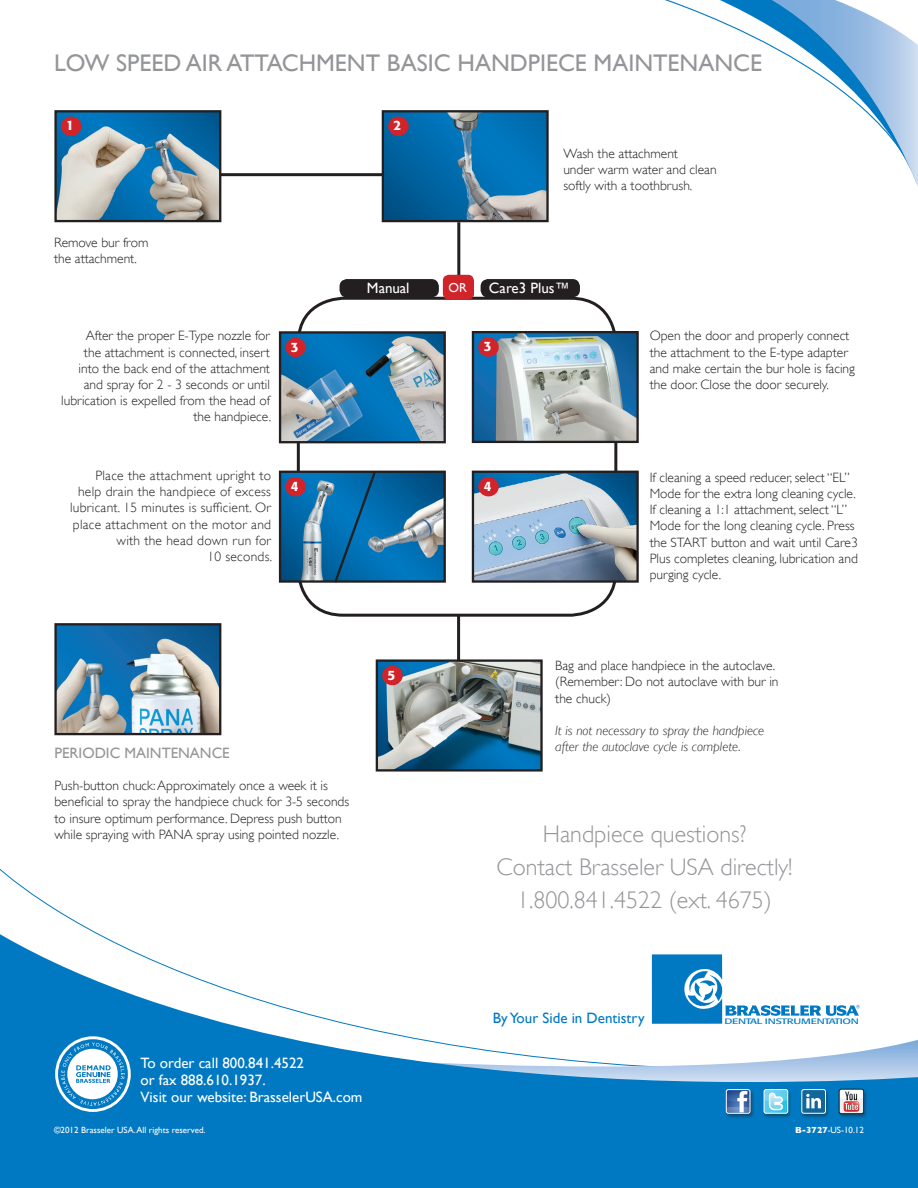
<style>
.page{position:relative;width:918px;height:1188px;background:#fff}
.page>*{position:absolute;margin:0;border:0;box-sizing:border-box;transform-origin:0 0}
.t1{font:300 24px/33px "Gill Sans";color:#939598;text-align:center}
.t2{font:24px "Gill Sans";color:#939598}
.t3{font:15px "Gill Sans";color:#fff}
.t4{font:15px "Gill Sans";color:#0079c2}
.t5{font:15px "Gill Sans";color:#939598}
.t6{font:300 13.5px/16.2px "Gill Sans";color:#231f20}
.t7{font:300 13.5px/16.2px "Gill Sans";letter-spacing:.02em;color:#231f20;text-align:right}
.t8{font:italic 300 13.5px/16.2px "Gill Sans";color:#231f20}
.t9{font:500 13.5px "Formata";color:#fff}
.t10{font:12.9px "Gill Sans";color:#fff}
.t11{font:9px "Gill Sans";color:#fff}
.t12{font:7.8px "Formata";letter-spacing:-.03em;color:#0079c2;scale:1.46 1}
.s1{font-weight:700}
</style>
<div class="page">
<hr style="left:216px;top:173px;width:166px;height:3px;background:#231f20">
<svg style="left:0;top:926px;width:918px;height:262px;fill:#0079c2"></svg>
<div style="left:297px;top:297px;width:320px;height:320px;border:3px solid #231f20;border-radius:45px"></div>
<svg style="left:652px;top:954px;width:208px;height:70px"></svg>
<img style="left:57px;top:113px;width:161px;height:106px">
<div style="left:54px;top:110px;width:167px;height:112px;border:2px solid #231f20"></div>
<div style="left:61px;top:117px;width:20px;height:19px;background:#d1232a;border-radius:50%"></div>
<img style="left:385px;top:113px;width:161px;height:106px">
<div style="left:382px;top:110px;width:167px;height:112px;border:2px solid #231f20"></div>
<div style="left:388px;top:117px;width:21px;height:19px;background:#d1232a;border-radius:50%"></div>
<img style="left:475px;top:334px;width:161px;height:106px">
<div style="left:472px;top:331px;width:167px;height:112px;border:2px solid #231f20"></div>
<div style="left:478px;top:337px;width:21px;height:20px;background:#d1232a;border-radius:50%"></div>
<img style="left:475px;top:474px;width:161px;height:106px">
<div style="left:472px;top:471px;width:167px;height:112px;border:2px solid #231f20"></div>
<div style="left:478px;top:477px;width:21px;height:19px;background:#d1232a;border-radius:50%"></div>
<img style="left:379px;top:662px;width:161px;height:107px">
<div style="left:376px;top:659px;width:167px;height:113px;border:2px solid #231f20"></div>
<div style="left:382px;top:666px;width:21px;height:19px;background:#d1232a;border-radius:50%"></div>
<img style="left:57px;top:626px;width:161px;height:106px">
<div style="left:54px;top:623px;width:167px;height:112px;border:2px solid #231f20"></div>
<hr style="left:457px;top:222px;width:3px;height:75px;background:#231f20">
<div style="left:443px;top:275px;width:31px;height:25px;background:#d1232a;border-radius:6px"></div>
<div style="left:481px;top:279px;width:99px;height:18px;background:#231f20;border-radius:7px"></div>
<div style="left:340px;top:279px;width:99px;height:18px;background:#231f20;border-radius:7px"></div>
<hr style="left:457px;top:615px;width:3px;height:46px;background:#231f20">
<svg style="left:699px;top:0;width:219px;height:186px"></svg>
<div style="left:725px;top:1089px;width:29px;height:30px;background:#231f20;opacity:.5"></div>
<div style="left:800px;top:1089px;width:30px;height:30px;background:#231f20;opacity:.5"></div>
<div style="left:762px;top:1089px;width:30px;height:30px;background:#231f20;opacity:.5"></div>
<div style="left:837px;top:1088px;width:31px;height:31px;background:#231f20;opacity:.5"></div>
<svg style="left:292px;top:1040px;width:626px;height:73px"></svg>
<div style="left:839px;top:1089px;width:25px;height:25px;border:1px solid #231f20;border-radius:2px"></div>
<div style="left:55px;top:1036px;width:76px;height:76px;border:3px solid #fff;border-radius:50%"></div>
<svg style="left:61px;top:1043px;width:64px;height:63px"></svg>
<img style="left:282px;top:334px;width:161px;height:106px">
<div style="left:279px;top:331px;width:167px;height:112px;border:2px solid #231f20"></div>
<div style="left:285px;top:338px;width:21px;height:19px;background:#d1232a;border-radius:50%"></div>
<img style="left:282px;top:474px;width:161px;height:106px">
<div style="left:279px;top:471px;width:167px;height:112px;border:2px solid #231f20"></div>
<div style="left:285px;top:477px;width:21px;height:19px;background:#d1232a;border-radius:50%"></div>
<svg style="left:332px;top:470px;width:46px;height:113px;background:#096ba7"></svg>
<p class="t2" style="left:54px;top:48px;width:710px">LOW SPEED AIR ATTACHMENT BASIC HANDPIECE MAINTENANCE</p>
<p class="t9" style="left:66px;top:117px;width:9px">1</p>
<p class="t9" style="left:394px;top:117px;width:9px">2</p>
<p class="t6" style="left:54px;top:234px;width:96px">Remove bur from the attachment.</p>
<p class="t6" style="left:563px;top:145px;width:155px">Wash the attachment<br>under warm water and clean softly with a toothbrush.</p>
<p class="t6" style="left:61px;top:328px;width:211px;text-align:right">After the proper E-Type nozzle for<br>the attachment is connected, insert into the back end of the attachment and spray for 2 - 3 seconds or until lubrication is expelled from the head of the handpiece.</p>
<p class="t7" style="left:70px;top:467px;width:204px">Place the attachment upright to help drain the handpiece of excess lubricant. 15 minutes is sufficient. Or place attachment on the motor and with the head down run for<br>10 seconds.</p>
<p class="t9" style="left:291px;top:339px;width:9px">3</p>
<p class="t9" style="left:291px;top:478px;width:9px">4</p>
<p class="t3" style="left:367px;top:280px;width:44px">Manual</p>
<p class="t10" style="left:449px;top:280px;width:20px">OR</p>
<p class="t3" style="left:489px;top:280px;width:82px">Care3 Plus™</p>
<p class="t9" style="left:484px;top:338px;width:9px">3</p>
<p class="t9" style="left:484px;top:478px;width:9px">4</p>
<p class="t6" style="left:650px;top:328px;width:207px">Open the door and properly connect the attachment to the E-type adapter and make certain the bur hole is facing the door. Close the door securely.</p>
<p class="t6" style="left:650px;top:469px;width:210px">If cleaning a speed reducer, select “EL” Mode for the extra long cleaning cycle.<br>If cleaning a 1:1 attachment, select “L” Mode for the long cleaning cycle. Press the START button and wait until Care3<br>Plus completes cleaning, lubrication and purging cycle.</p>
<p class="t5" style="left:54px;top:744px;width:177px">PERIODIC MAINTENANCE</p>
<p class="t6" style="left:54px;top:778px;width:296px">Push-button chuck: Approximately once a week it is beneficial to spray the handpiece chuck for 3-5 seconds to insure optimum performance. Depress push button while spraying with PANA spray using pointed nozzle.</p>
<p class="t9" style="left:388px;top:667px;width:9px">5</p>
<p class="t6" style="left:555px;top:658px;width:222px">Bag and place handpiece in the autoclave.</p>
<p class="t6" style="left:555px;top:674px;width:225px">(Remember: Do not autoclave with bur in the chuck)</p>
<p class="t8" style="left:555px;top:723px;width:211px">It is not necessary to spray the handpiece after the autoclave cycle is complete.</p>
<p class="t1" style="left:543px;top:817px;width:205px">Handpiece questions?</p>
<p class="t1" style="left:497px;top:850px;width:297px">Contact Brasseler USA directly!<br>1.800.841.4522 (ext. 4675)</p>
<p class="t4" style="left:493px;top:1009px;width:153px">By Your Side in Dentistry</p>
<p class="t12" style="left:725px;top:1016px;width:93px">DENTAL INSTRUMENTATION</p>
<p class="t3" style="left:141px;top:1054px;width:165px">To order call 800.841.4522</p>
<p class="t3" style="left:141px;top:1071px;width:127px">or fax 888.610.1937.</p>
<p class="t3" style="left:141px;top:1088px;width:223px">Visit our website: BrasselerUSA.com</p>
<p class="t11" style="left:54px;top:1125px;width:153px">©2012 Brasseler USA. All rights reserved.</p>
<p class="t11" style="left:795px;top:1125px;width:70px"><span class="s1">B-3727</span>-US-10.12</p>
</div>
